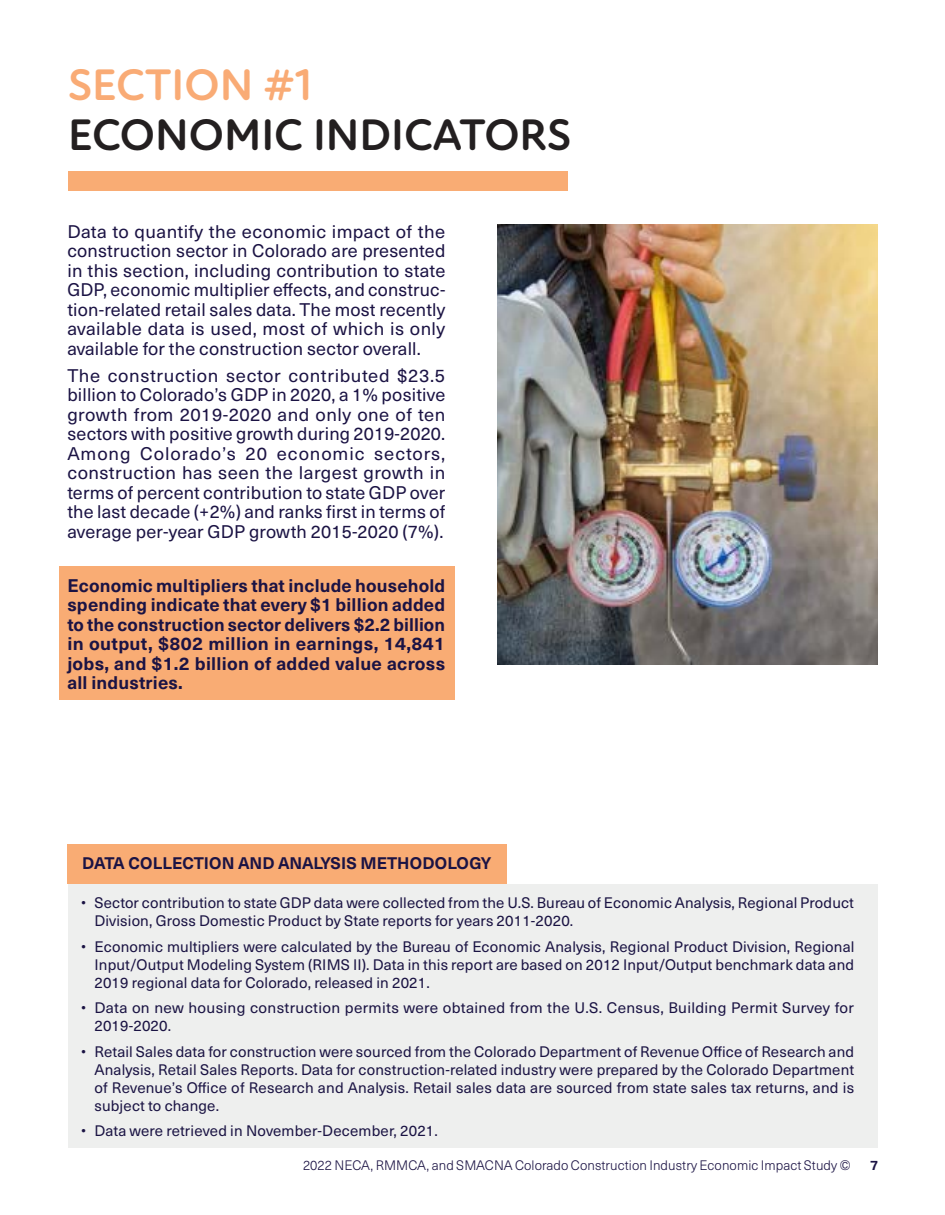
<style>
.page{position:relative;width:945px;height:1215px;background:#fff}
.page>*{position:absolute;margin:0;border:0;box-sizing:border-box;transform-origin:0 0}
.Header1{font:700 45px "Atten Round New";color:#231f20}
.Header1-2{font:700 45px "Atten Round New";color:#f9ab75}
.Body{font:18px/19.5px "Neue Haas Unica W1 G";letter-spacing:.01em;color:#1b1344;text-align:justify}
.Body-2{font:700 18px/19.5px "Neue Haas Unica W1 G";letter-spacing:.015em;color:#1b1344;text-align:justify}
.Methodology{font:700 16.5px "Neue Haas Unica W1 G";color:#1b1344}
.t1{font:15px/18px "Neue Haas Unica W1 G";letter-spacing:.01em;color:#1a1343}
.t2{font:300 13.5px "Neue Haas Unica W1 G";letter-spacing:.005em;color:#1b1344}
.t3{font:700 13.5px "Neue Haas Unica W1 G";color:#1b1344}
</style>
<div class="page">
<div style="left:60px;top:566px;width:395px;height:134px;background:#f9ac74"></div>
<div style="left:68px;top:884px;width:810px;height:264px;background:#eeefee"></div>
<div style="left:68px;top:171px;width:500px;height:19px;background:#f9ac74"></div>
<div style="left:67px;top:844px;width:440px;height:40px;background:#f9ac74"></div>
<img style="left:497px;top:224px;width:381px;height:441px">
<p class="Header1-2" style="left:68px;top:58px;width:246px">SECTION #1</p>
<p class="Header1" style="left:68px;top:108px;width:505px">ECONOMIC INDICATORS</p>
<p class="Body" style="left:67px;top:221px;width:380px">Data to quantify the economic impact of the construction sector in Colorado are presented in this section, including contribution to state GDP, economic multiplier effects, and construc&shy;tion-related retail sales data. The most recently available data is used, most of which is only available for the construction sector overall.</p>
<p class="Body" style="left:67px;top:365px;width:380px">The construction sector contributed $23.5 billion to Colorado’s GDP in 2020, a 1% positive growth from 2019-2020 and only one of ten sectors with positive growth during 2019-2020.<br>Among Colorado’s 20 economic sectors, construction has seen the largest growth in terms of percent contribution to state GDP over the last decade (+2%) and ranks first in terms of average per-year GDP growth 2015-2020 (7%).</p>
<p class="Body-2" style="left:67px;top:575px;width:380px">Economic multipliers that include household spending indicate that every $1 billion added to the construction sector delivers $2.2 billion in output, $802 million in earnings, 14,841 jobs, and $1.2 billion of added value across all industries.</p>
<p class="Methodology" style="left:82px;top:851px;width:411px">DATA COLLECTION AND ANALYSIS METHODOLOGY</p>
<p class="t1" style="left:94px;top:893px;width:761px;text-indent:-14px">• Sector contribution to state GDP data were collected from the U.S. Bureau of Economic Analysis, Regional Product<br>Division, Gross Domestic Product by State reports for years 2011-2020.</p>
<p class="t1" style="left:94px;top:937px;width:762px;text-align:justify;text-indent:-14px">• Economic multipliers were calculated by the Bureau of Economic Analysis, Regional Product Division, Regional Input/Output Modeling System (RIMS II). Data in this report are based on 2012 Input/Output benchmark data and 2019 regional data for Colorado, released in 2021.</p>
<p class="t1" style="left:94px;top:998px;width:761px;text-indent:-14px">• Data on new housing construction permits were obtained from the U.S. Census, Building Permit Survey for<br>2019-2020.</p>
<p class="t1" style="left:94px;top:1042px;width:761px;text-align:justify;text-indent:-14px">• Retail Sales data for construction were sourced from the Colorado Department of Revenue Office of Research and Analysis, Retail Sales Reports. Data for construction-related industry were prepared by the Colorado Department of Revenue’s Office of Research and Analysis. Retail sales data are sourced from state sales tax returns, and is subject to change.</p>
<p class="t1" style="left:81px;top:1121px;width:358px">• Data were retrieved in November-December, 2021.</p>
<p class="t2" style="left:303px;top:1155px;width:549px">2022 NECA, RMMCA, and SMACNA Colorado Construction Industry Economic Impact Study ©</p>
<p class="t3" style="left:870px;top:1155px;width:10px">7</p>
</div>
